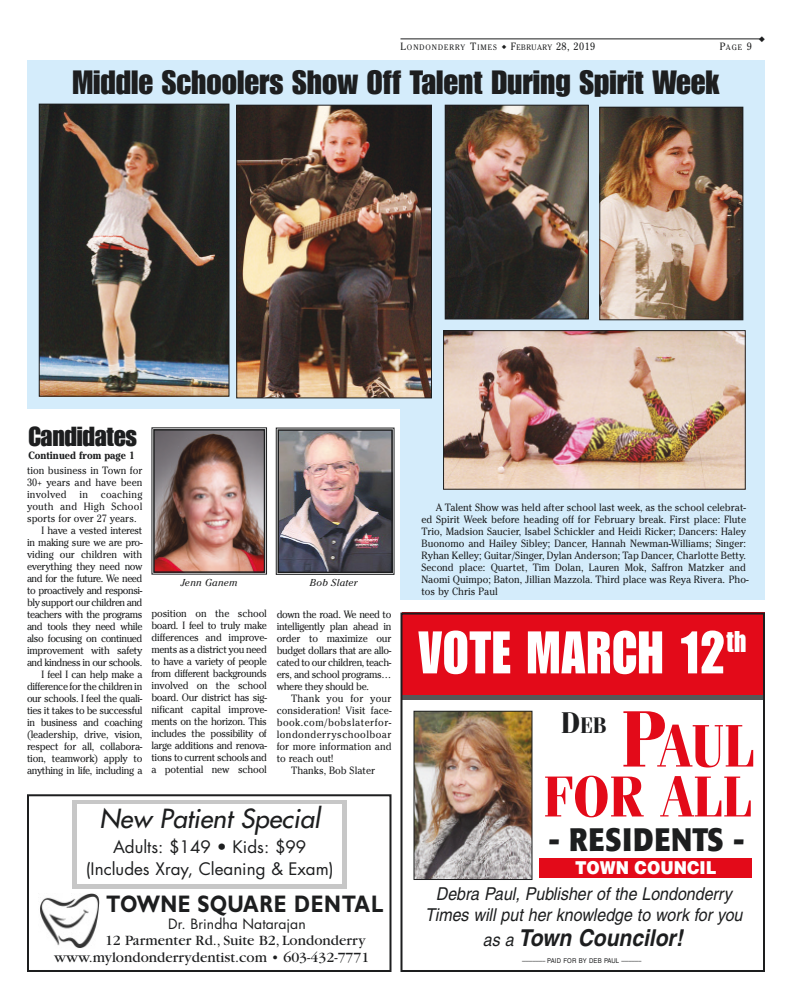
<style>
.page{position:relative;width:792px;height:1008px;background:#fff}
.page>*{position:absolute;margin:0;border:0;box-sizing:border-box;transform-origin:0 0}
.t1{font:700 59.9px "Fenice";color:#e30a19;scale:.89 1}
.t2{font:58.8px "Impact";letter-spacing:.02em;color:#fff;scale:.9 1}
.t3{font:700 57.7px "Fenice";color:#e30a19;scale:.89 1}
.t4{font:33px "Impact";color:#1d1e1f}
.t5{font:700 32.2px "Formata";letter-spacing:.02em;color:#1d1e1f;scale:.9 1}
.t6{font:27px "Impact";letter-spacing:-.01em;color:#1d1e1f}
.t7{font:italic 25.7px "Futura";color:#1d1e1f}
.t8{font:700 24px "Gill Sans";letter-spacing:.02em;color:#1d1e1f;scale:.83 1}
.t9{font:italic 700 23.3px "Helvetica";color:#1d1e1f;scale:.9 1}
.t10{font:700 22.5px "Fenice";color:#1d1e1f;scale:.89 1}
.t11{font:italic 17.8px/21.3px "Helvetica";color:#1d1e1f;text-align:center;scale:.9 1}
.t12{font:900 17.8px "Helvetica";color:#fff;scale:.9 1}
.t13{font:16.8px/22px "Futura";color:#1d1e1f;text-align:center}
.t14{font:14.8px/16.8px "Garamond";color:#1d1e1f;text-align:right}
.t15{font:13.8px "Futura";color:#1d1e1f}
.t16{font:10.5px/12px "Cheltenham";color:#1d1e1f;text-align:justify;scale:.93 1}
.t17{font:10.5px "Cheltenham";letter-spacing:-.045em;color:#1d1e1f;scale:.93 1}
.t18{font:10.5px "Cheltenham";letter-spacing:-.035em;color:#1d1e1f;scale:.93 1}
.t19{font:10.5px "Cheltenham";letter-spacing:-.025em;color:#1d1e1f;scale:.93 1}
.t20{font:10.5px "Cheltenham";letter-spacing:-.03em;color:#1d1e1f;scale:.93 1}
.t21{font:10.5px "Cheltenham";letter-spacing:.02em;color:#1d1e1f;scale:.93 1}
.t22{font:10.5px "Cheltenham";letter-spacing:.045em;color:#1d1e1f;scale:.93 1}
.t23{font:10.5px "Cheltenham";letter-spacing:-.02em;color:#1d1e1f;scale:.93 1}
.t24{font:700 10.5px "Cheltenham";color:#1d1e1f;scale:.93 1}
.t25{font:italic 10px "Cheltenham";letter-spacing:.02em;color:#1d1e1f}
.t26{font:7.9px "Cheltenham";letter-spacing:.14em;color:#1d1e1f;scale:.93 1}
.t27{font:6.7px "Helvetica";letter-spacing:.035em;color:#1d1e1f;scale:.9 1}
.s1{font-size:10.5px}
.s2{font-size:30px}
.s3{font-size:79.9px}
.s4{font-weight:400;font-size:17.8px}
</style>
<div class="page">
<div style="left:27px;top:60px;width:738px;height:348px;background:#d4ecfb"></div>
<div style="left:400px;top:73px;width:365px;height:527px;background:#d4ecfb"></div>
<hr style="left:400px;top:39px;width:361px;height:1px;background:#1d1e1f">
<img style="left:41px;top:106px;width:187px;height:289px">
<div style="left:39px;top:104px;width:191px;height:293px;border:1px solid #1d1e1f"></div>
<img style="left:445px;top:332px;width:299px;height:156px">
<div style="left:443px;top:330px;width:303px;height:160px;border:1px solid #1d1e1f"></div>
<img style="left:238px;top:107px;width:192px;height:289px">
<div style="left:236px;top:105px;width:196px;height:293px;border:1px solid #1d1e1f"></div>
<img style="left:447px;top:107px;width:140px;height:211px">
<div style="left:445px;top:105px;width:144px;height:215px;border:1px solid #1d1e1f"></div>
<img style="left:601px;top:109px;width:140px;height:209px">
<div style="left:599px;top:107px;width:144px;height:213px;border:1px solid #1d1e1f"></div>
<div style="left:72px;top:801px;width:276px;height:88px;background:#c7c7c7"></div>
<div style="left:78px;top:805px;width:264px;height:79px;background:#fff"></div>
<div style="left:27px;top:794px;width:365px;height:178px;border:2px solid #1d1e1f"></div>
<img style="left:40px;top:894px;width:60px;height:54px">
<img style="left:156px;top:432px;width:106px;height:138px">
<div style="left:152px;top:428px;width:115px;height:146px;border:1px solid #1d1e1f"></div>
<div style="left:153px;top:429px;width:112px;height:144px;border:2px solid #1d1e1f"></div>
<img style="left:281px;top:432px;width:109px;height:138px">
<div style="left:276px;top:428px;width:118px;height:147px;border:1px solid #1d1e1f"></div>
<div style="left:278px;top:429px;width:115px;height:144px;border:2px solid #1d1e1f"></div>
<div style="left:402px;top:625px;width:362px;height:75px;background:linear-gradient(to right,#575758,#575758)"></div>
<div style="left:402px;top:612px;width:362px;height:82px;background:#e30a19"></div>
<div style="left:400px;top:613px;width:365px;height:359px;border:2px solid #1d1e1f"></div>
<img style="left:416px;top:713px;width:114px;height:165px">
<div style="left:414px;top:711px;width:118px;height:169px;border:1px solid #1d1e1f"></div>
<div style="left:540px;top:858px;width:212px;height:20px;background:#e30a19"></div>
<p class="t26" style="left:400px;top:42px;width:211px"><span class="s1">L</span>ONDONDERRY <span class="s1">T</span>IMES ◆ <span class="s1">F</span>EBRUARY <span class="s1">28, 2019</span></p>
<p class="t26" style="left:720px;top:42px;width:36px"><span class="s1">P</span>AGE <span class="s1">9</span></p>
<h3 class="t4" style="left:73px;top:71px;width:649px">Middle Schoolers Show Off Talent During Spirit Week</h3>
<h3 class="t6" style="left:28px;top:427px;width:110px">Candidates</h3>
<p class="t24" style="left:28px;top:452px;width:116px">Continued from page 1</p>
<p class="t16" style="left:27px;top:464px;width:126px">tion business in Town for</p>
<p class="t16" style="left:27px;top:476px;width:126px">30+ years and have been</p>
<p class="t21" style="left:27px;top:488px;width:126px">involved in coaching</p>
<p class="t21" style="left:27px;top:500px;width:126px">youth and High School</p>
<p class="t16" style="left:27px;top:512px;width:119px">sports for over 27 years.</p>
<p class="t20" style="left:41px;top:524px;width:110px">I have a vested interest</p>
<p class="t20" style="left:27px;top:536px;width:126px">in making sure we are pro-</p>
<p class="t16" style="left:27px;top:548px;width:126px">viding our children with</p>
<p class="t20" style="left:27px;top:560px;width:126px">everything they need now</p>
<p class="t17" style="left:27px;top:572px;width:126px">and for the future. We need</p>
<p class="t17" style="left:27px;top:584px;width:126px">to proactively and responsi-</p>
<p class="t17" style="left:27px;top:596px;width:126px">bly support our children and</p>
<p class="t17" style="left:27px;top:608px;width:126px">teachers with the programs</p>
<p class="t17" style="left:27px;top:620px;width:126px">and tools they need while</p>
<p class="t17" style="left:27px;top:632px;width:126px">also focusing on continued</p>
<p class="t19" style="left:27px;top:644px;width:126px">improvement with safety</p>
<p class="t17" style="left:27px;top:656px;width:126px">and kindness in our schools.</p>
<p class="t18" style="left:41px;top:668px;width:110px">I feel I can help make a</p>
<p class="t18" style="left:27px;top:680px;width:126px">difference for the children in</p>
<p class="t18" style="left:27px;top:692px;width:126px">our schools. I feel the quali-</p>
<p class="t18" style="left:27px;top:704px;width:126px">ties it takes to be successful</p>
<p class="t18" style="left:27px;top:716px;width:126px">in business and coaching</p>
<p class="t23" style="left:27px;top:728px;width:126px">(leadership, drive, vision,</p>
<p class="t19" style="left:27px;top:740px;width:126px">respect for all, collabora-</p>
<p class="t19" style="left:27px;top:752px;width:126px">tion, teamwork) apply to</p>
<p class="t18" style="left:27px;top:764px;width:126px">anything in life, including a</p>
<p class="t25" style="left:181px;top:579px;width:58px">Jenn Ganem</p>
<p class="t25" style="left:310px;top:579px;width:49px">Bob Slater</p>
<p class="t16" style="left:151px;top:608px;width:126px">position on the school board. I feel to truly make differences and improve&shy;ments as a district you need to have a variety of people from different backgrounds involved on the school board. Our district has sig&shy;nificant capital improve&shy;ments on the horizon. This includes the possibility of large additions and renova&shy;tions to current schools and a potential new school</p>
<p class="t16" style="left:277px;top:609px;width:125px">down the road. We need to intelligently plan ahead in order to maximize our budget dollars that are allo&shy;cated to our children, teach&shy;ers, and school programs… where they should be.</p>
<p class="t21" style="left:291px;top:693px;width:109px">Thank you for your</p>
<p class="t16" style="left:277px;top:705px;width:125px">consideration! Visit face-</p>
<p class="t22" style="left:277px;top:717px;width:125px">book.com/bobslaterfor-</p>
<p class="t22" style="left:277px;top:729px;width:125px">londonderryschoolboar</p>
<p class="t16" style="left:277px;top:741px;width:125px">for more information and</p>
<p class="t16" style="left:277px;top:753px;width:62px">to reach out!</p>
<p class="t16" style="left:291px;top:765px;width:92px">Thanks, Bob Slater</p>
<h3 class="t7" style="left:100px;top:806px;width:222px">New Patient Special</h3>
<h3 class="t13" style="left:86px;top:837px;width:249px">Adults: $149 • Kids: $99 (Includes Xray, Cleaning &amp; Exam)</h3>
<h3 class="t15" style="left:168px;top:918px;width:139px">Dr. Brindha Natarajan</h3>
<h3 class="t14" style="left:54px;top:934px;width:317px">12 Parmenter Rd., Suite B2, Londonderry www.mylondonderrydentist.com • 603-432-7771</h3>
<h3 class="t8" style="left:106px;top:895px;width:336px">TOWNE SQUARE DENTAL</h3>
<p class="t16" style="left:421px;top:502px;width:353px;text-align:left;text-indent:14px">A Talent Show was held after school last week, as the school celebrat&shy;ed Spirit Week before heading off for February break. First place: Flute Trio, Madsion Saucier, Isabel Schickler and Heidi Ricker; Dancers: Haley Buonomo and Hailey Sibley; Dancer, Hannah Newman-Williams; Singer:<br>Ryhan Kelley; Guitar/Singer, Dylan Anderson; Tap Dancer, Charlotte Betty.<br>Second place: Quartet, Tim Dolan, Lauren Mok, Saffron Matzker and Naomi Quimpo; Baton, Jillian Mazzola. Third place was Reya Rivera. Pho&shy;tos by Chris Paul</p>
<h2 class="t2" style="left:418px;top:631px;width:367px">VOTE MARCH 12<sup>th</sup></h2>
<h3 class="t10" style="left:561px;top:717px;width:52px"><span class="s2">D</span>EB</h3>
<h1 class="t1" style="left:621px;top:725px;width:151px"><span class="s3">P</span>AUL</h1>
<h3 class="t3" style="left:544px;top:777px;width:236px">FOR ALL</h3>
<h3 class="t5" style="left:548px;top:825px;width:220px">- RESIDENTS -</h3>
<h3 class="t12" style="left:575px;top:861px;width:159px">TOWN COUNCIL</h3>
<h3 class="t11" style="left:425px;top:885px;width:354px">Debra Paul, Publisher of the Londonderry<br>Times will put her knowledge to work for you</h3>
<h3 class="t9" style="left:483px;top:929px;width:224px"><span class="s4">as a</span> Town Councilor!</h3>
<p class="t27" style="left:522px;top:958px;width:134px">––––––– PAID FOR BY DEB PAUL ––––––</p>
</div>
